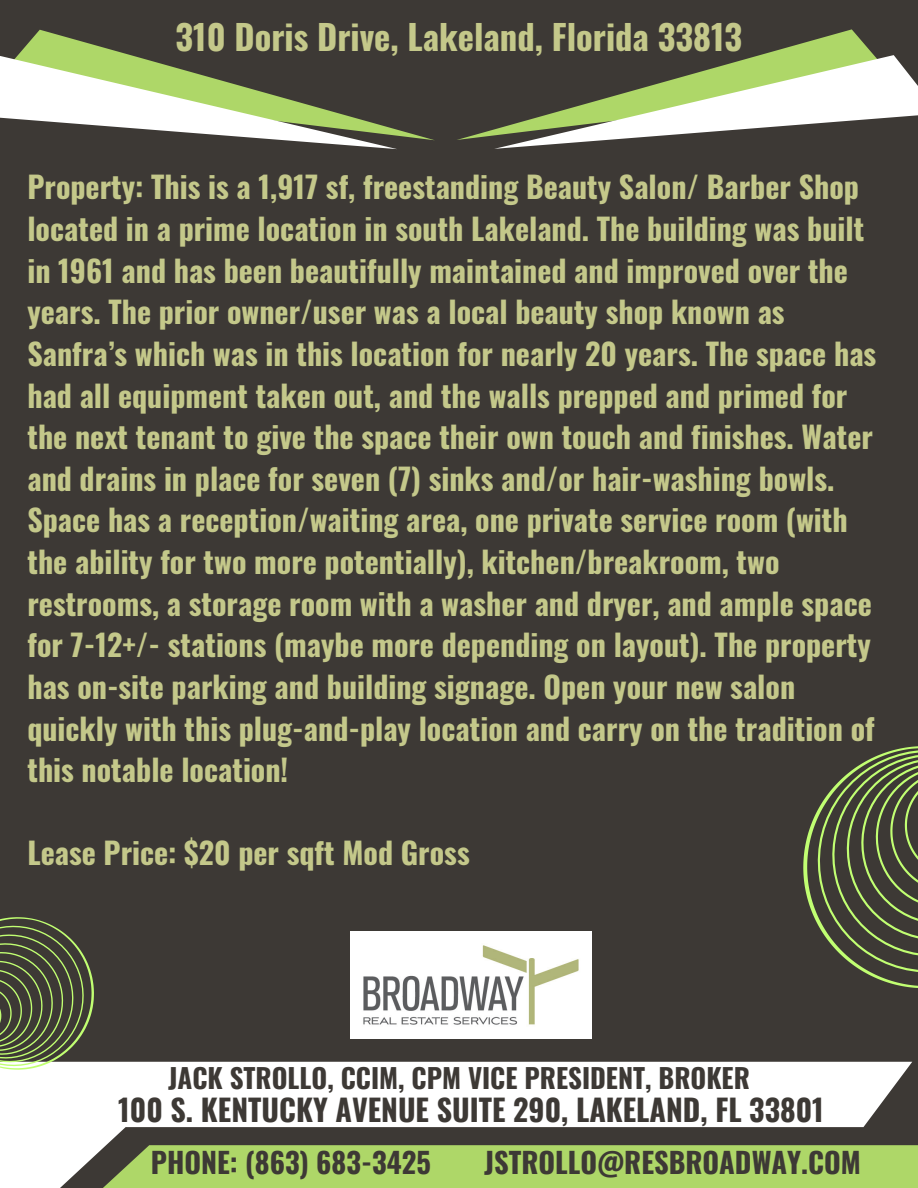
<style>
.page{position:relative;width:918px;height:1188px;background:#3d3935}
.page>*{position:absolute;margin:0;border:0;box-sizing:border-box;transform-origin:0 0}
.t1{font:700 34.5px "Oswald";color:#c4c88a}
.t2{font:700 30px/41.7px "Oswald";color:#c4c88a}
.t3{font:700 30px "Oswald";color:#3d3935}
.t4{font:700 28.5px "Oswald";color:#3d3935}
.t5{font:700 27px "Oswald";color:#3d3935}
</style>
<div class="page">
<svg style="left:457px;top:29px;width:417px;height:111px"></svg>
<svg style="left:494px;top:55px;width:424px;height:94px"></svg>
<svg style="left:18px;top:30px;width:416px;height:110px"></svg>
<svg style="left:0;top:55px;width:397px;height:95px"></svg>
<svg style="left:0;top:1062px;width:912px;height:126px;fill:#fff"></svg>
<img style="left:351px;top:931px;width:240px;height:107px">
<svg style="left:803px;top:746px;width:115px;height:242px"></svg>
<svg style="left:0;top:917px;width:123px;height:181px"></svg>
<p class="t1" style="left:176px;top:10px;width:568px">310 Doris Drive, Lakeland, Florida 33813</p>
<p class="t2" style="left:27px;top:165px;width:850px">Property: This is a 1,917 sf, freestanding Beauty Salon/ Barber Shop located in a prime location in south Lakeland. The building was built in 1961 and has been beautifully maintained and improved over the years. The prior owner/user was a local beauty shop known as Sanfra’s which was in this location for nearly 20 years. The space has had all equipment taken out, and the walls prepped and primed for the next tenant to give the space their own touch and finishes. Water and drains in place for seven (7) sinks and/or hair-washing bowls.<br>Space has a reception/waiting area, one private service room (with the ability for two more potentially), kitchen/breakroom, two restrooms, a storage room with a washer and dryer, and ample space for 7-12+/- stations (maybe more depending on layout). The property has on-site parking and building signage. Open your new salon quickly with this plug-and-play location and carry on the tradition of this notable location!</p>
<p class="t2" style="left:27px;top:831px;width:444px">Lease Price: $20 per sqft Mod Gross</p>
<p class="t5" style="left:168px;top:1057px;width:583px">JACK STROLLO, CCIM, CPM VICE PRESIDENT, BROKER</p>
<p class="t3" style="left:118px;top:1086px;width:707px">100 S. KENTUCKY AVENUE SUITE 290, LAKELAND, FL 33801</p>
<p class="t4" style="left:151px;top:1140px;width:281px">PHONE: (863) 683-3425</p>
<p class="t4" style="left:484px;top:1140px;width:378px">JSTROLLO@RESBROADWAY.COM</p>
</div>
